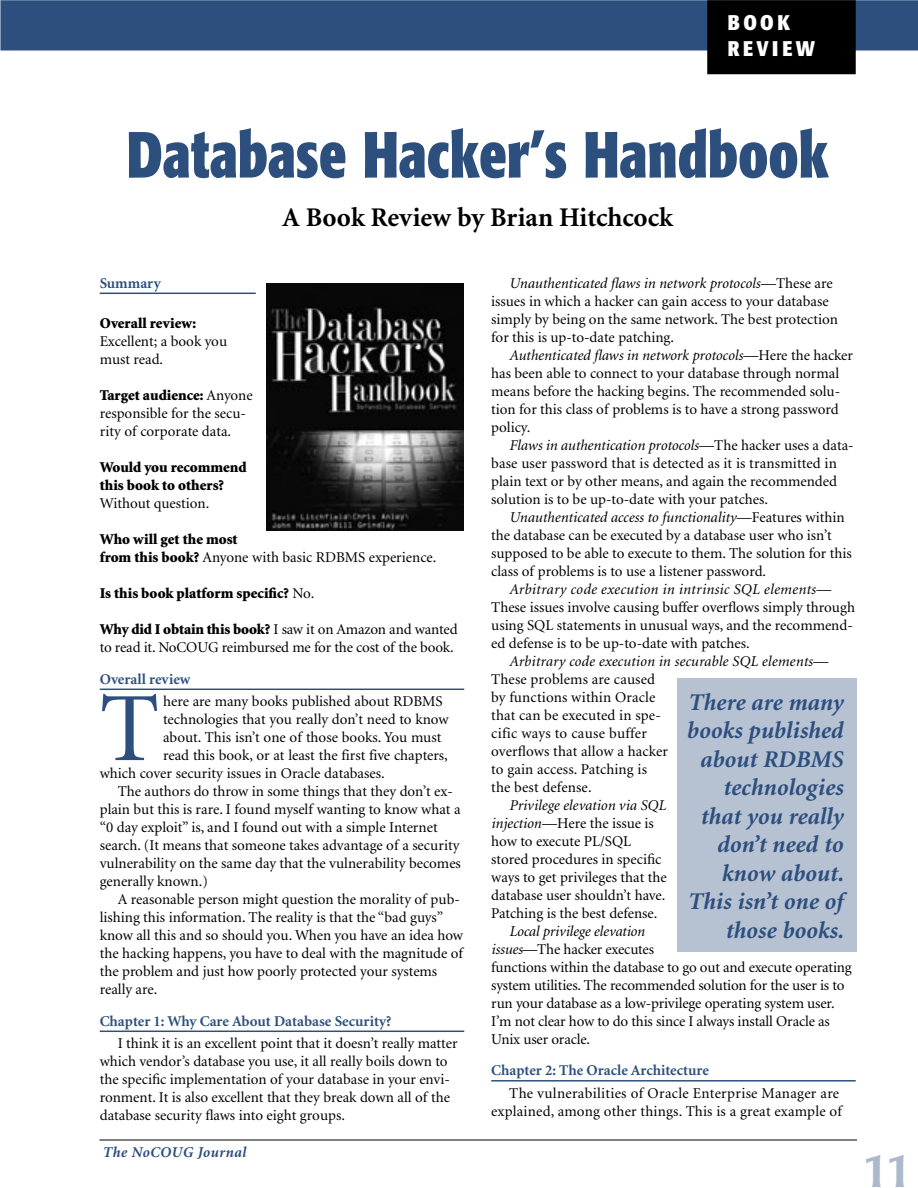
<style>
.page{position:relative;width:918px;height:1188px;background:#fff}
.page>*{position:absolute;margin:0;border:0;box-sizing:border-box;transform-origin:0 0}
.first_pargraph{font:98.1px "Minion";color:#2d4f7e}
.Headline{font:700 condensed 64.5px "Formata";color:#2d4f7e;scale:.9 1}
.t1{font:500 45px "Poppl Laudatio";color:#abb9cb}
.Headline-2{font:700 27px "Minion";color:#000}
.pullquote{font:italic 700 24px/28.5px "Minion";color:#2d4f7e;text-align:right}
.t2{font:700 condensed 21px "Formata";letter-spacing:.16em;color:#fff}
.Body_Text{font:15px/18px "Minion";color:#000}
.first_pargraph-2{font:15px "Minion";color:#000}
.subhead{font:700 15px "Minion";color:#2d4f7e}
.Body_Text-2{font:900 15px/18px "Minion";color:#000}
.t3{font:italic 700 15px "Minion";letter-spacing:.025em;color:#2d4f7e}
.s1{font-weight:900}
.s2{font-weight:400}
.s3{font-style:italic}
</style>
<div class="page">
<hr style="left:99px;top:1140px;width:758px;height:1px;background:#000">
<div style="left:0;top:0;width:918px;height:51px;background:#2d4f7e"></div>
<div style="left:707px;top:0;width:149px;height:74px;background:#000"></div>
<hr style="left:100px;top:293px;width:156px;height:1px;background:#2d4f7e">
<hr style="left:100px;top:689px;width:364px;height:1px;background:#2d4f7e">
<hr style="left:100px;top:1031px;width:364px;height:1px;background:#2d4f7e">
<hr style="left:491px;top:1080px;width:365px;height:2px;background:#2d4f7e">
<img style="left:266px;top:284px;width:198px;height:246px">
<div style="left:677px;top:678px;width:179px;height:273px;background:#b6c1d2"></div>
<p class="t2" style="left:728px;top:10px;width:64px">BOOK</p>
<p class="t2" style="left:728px;top:35px;width:89px">REVIEW</p>
<p class="Headline" style="left:127px;top:115px;width:782px">Database Hacker’s Handbook</p>
<p class="Headline-2" style="left:282px;top:203px;width:392px">A Book Review by Brian Hitchcock</p>
<p class="subhead" style="left:100px;top:275px;width:63px">Summary</p>
<p class="Body_Text" style="left:100px;top:315px;width:129px"><span class="s1">Overall review:<br></span>Excellent; a book you must read.</p>
<p class="Body_Text" style="left:100px;top:387px;width:154px"><span class="s1">Target audience:</span> Anyone responsible for the secu&shy;rity of corporate data.</p>
<p class="Body_Text-2" style="left:100px;top:459px;width:148px">Would you recommend this book to others?<br><span class="s2">Without question.</span></p>
<p class="Body_Text" style="left:100px;top:531px;width:338px"><span class="s1">Who will get the most<br>from this book?</span> Anyone with basic RDBMS experience.</p>
<p class="Body_Text-2" style="left:100px;top:585px;width:216px">Is this book platform specific? <span class="s2">No.</span></p>
<p class="Body_Text" style="left:100px;top:621px;width:359px"><span class="s1">Why did I obtain this book?</span> I saw it on Amazon and wanted to read it. NoCOUG reimbursed me for the cost of the book.</p>
<p class="subhead" style="left:100px;top:671px;width:92px">Overall review</p>
<p class="first_pargraph" style="left:100px;top:680px;width:61px">T</p>
<p class="first_pargraph-2" style="left:163px;top:694px;width:281px">here are many books published about RDBMS</p>
<p class="first_pargraph-2" style="left:163px;top:712px;width:287px">technologies that you really don’t need to know</p>
<p class="first_pargraph-2" style="left:163px;top:730px;width:280px">about. This isn’t one of those books. You must</p>
<p class="first_pargraph-2" style="left:163px;top:748px;width:286px">read this book, or at least the first five chapters,</p>
<p class="first_pargraph-2" style="left:100px;top:766px;width:286px">which cover security issues in Oracle databases.</p>
<p class="Body_Text" style="left:100px;top:783px;width:363px;text-indent:18px">The authors do throw in some things that they don’t ex&shy;plain but this is rare. I found myself wanting to know what a “0 day exploit” is, and I found out with a simple Internet search. (It means that someone takes advantage of a security vulnerability on the same day that the vulnerability becomes generally known.)</p>
<p class="Body_Text" style="left:100px;top:891px;width:365px;text-indent:18px">A reasonable person might question the morality of pub&shy;lishing this information. The reality is that the “bad guys” know all this and so should you. When you have an idea how the hacking happens, you have to deal with the magnitude of the problem and just how poorly protected your systems really are.</p>
<p class="subhead" style="left:100px;top:1013px;width:293px">Chapter 1: Why Care About Database Security?</p>
<p class="Body_Text" style="left:100px;top:1035px;width:359px;text-indent:18px">I think it is an excellent point that it doesn’t really matter which vendor’s database you use, it all really boils down to the specific implementation of your database in your envi&shy;ronment. It is also excellent that they break down all of the database security flaws into eight groups.</p>
<p class="t3" style="left:102px;top:1145px;width:145px">The NoCOUG Journal</p>
<p class="Body_Text" style="left:491px;top:274px;width:348px;text-indent:18px"><span class="s3">Unauthenticated flaws in network protocols</span>—These are issues in which a hacker can gain access to your database simply by being on the same network. The best protection for this is up-to-date patching.</p>
<p class="Body_Text" style="left:491px;top:346px;width:363px;text-indent:18px"><span class="s3">Authenticated flaws in network protocols</span>—Here the hacker has been able to connect to your database through normal means before the hacking begins. The recommended solu&shy;tion for this class of problems is to have a strong password policy.</p>
<p class="Body_Text" style="left:491px;top:436px;width:364px;text-indent:18px"><span class="s3">Flaws in authentication protocols</span>—The hacker uses a data&shy;base user password that is detected as it is transmitted in plain text or by other means, and again the recommended solution is to be up-to-date with your patches.</p>
<p class="Body_Text" style="left:491px;top:508px;width:362px;text-indent:18px"><span class="s3">Unauthenticated access to functionality</span>—Features within the database can be executed by a database user who isn’t supposed to be able to execute to them. The solution for this class of problems is to use a listener password.</p>
<p class="Body_Text" style="left:491px;top:580px;width:365px;text-indent:18px"><span class="s3">Arbitrary code execution in intrinsic SQL elements</span>— These issues involve causing buffer overflows simply through using SQL statements in unusual ways, and the recommend&shy;ed defense is to be up-to-date with patches.</p>
<p class="Body_Text" style="left:491px;top:652px;width:339px;text-indent:18px"><span class="s3">Arbitrary code execution in securable SQL elements</span>—<br>These problems are caused<br>by functions within Oracle<br>that can be executed in spe-<br>cific ways to cause buffer<br>overflows that allow a hacker<br>to gain access. Patching is<br>the best defense.</p>
<p class="Body_Text" style="left:491px;top:796px;width:177px;text-indent:18px"><span class="s3">Privilege elevation via SQL injection</span>—Here the issue is how to execute PL/SQL stored procedures in specific ways to get privileges that the database user shouldn’t have.<br>Patching is the best defense.</p>
<p class="Body_Text" style="left:491px;top:922px;width:362px;text-indent:18px"><span class="s3">Local privilege elevation<br>issues</span>—The hacker executes<br>functions within the database to go out and execute operating system utilities. The recommended solution for the user is to run your database as a low-privilege operating system user.<br>I’m not clear how to do this since I always install Oracle as Unix user oracle.</p>
<p class="subhead" style="left:491px;top:1063px;width:219px">Chapter 2: The Oracle Architecture</p>
<p class="Body_Text" style="left:491px;top:1084px;width:352px;text-align:right">The vulnerabilities of Oracle Enterprise Manager are explained, among other things. This is a great example of</p>
<p class="pullquote" style="left:686px;top:689px;width:158px">There are many books published about RDBMS technologies that you really don’t need to know about.<br>This isn’t one of those books.</p>
<h3 class="t1" style="left:862px;top:1145px;width:52px">11</h3>
</div>
